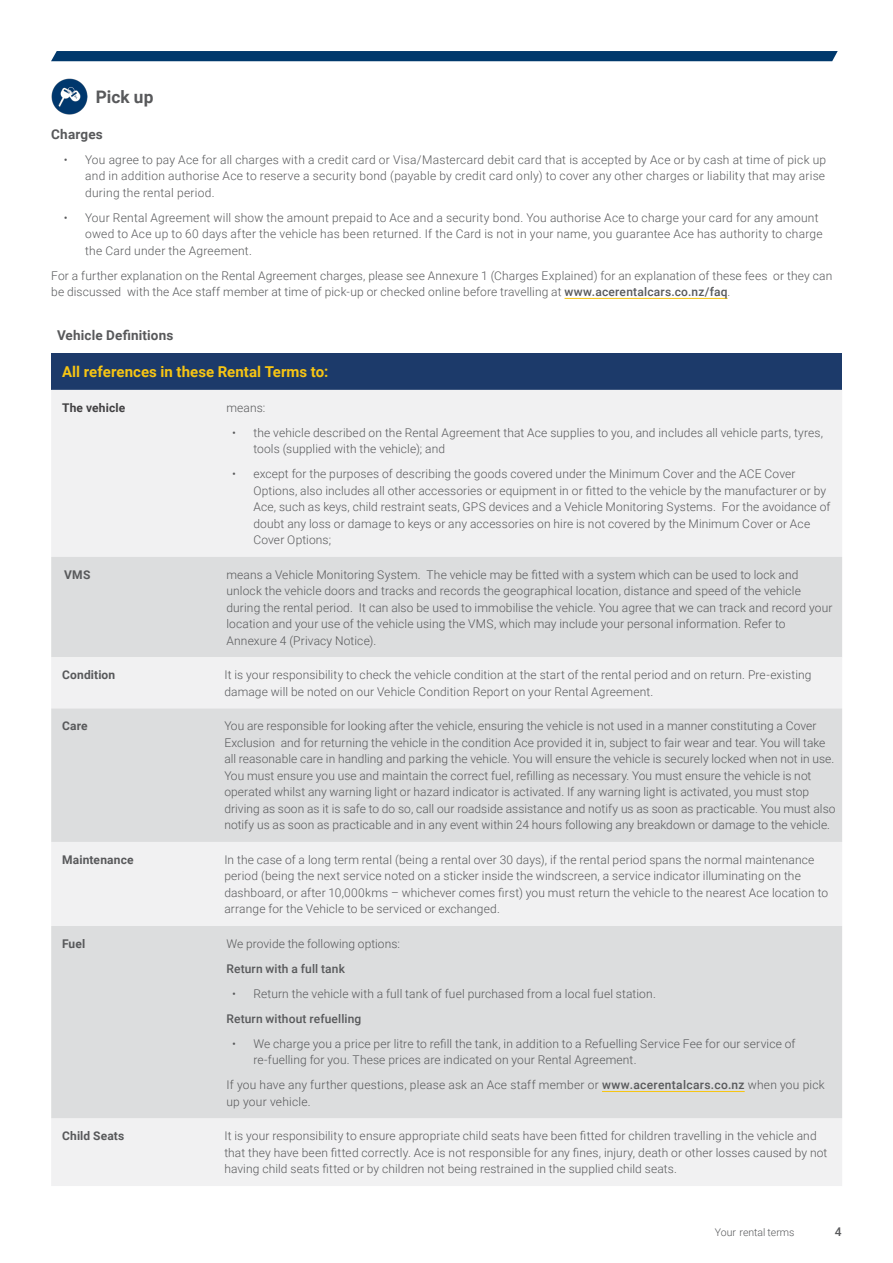
<style>
.page{position:relative;width:893px;height:1263px;background:#fff}
.page>*{position:absolute;margin:0;border:0;box-sizing:border-box;transform-origin:0 0}
.t1{font:700 17.25px "Roboto";color:#58595b}
.t2{font:700 15px "Roboto";color:#f7c513}
.t3{font:700 13.5px "Roboto";letter-spacing:.01em;color:#58595b}
.t4{font:300 12px/16.5px "Roboto";letter-spacing:.01em;color:#58595b}
.t5{font:500 12px "Roboto";letter-spacing:.01em;color:#58595b}
.t6{font:700 12px "Roboto";letter-spacing:.01em;color:#58595b}
.t7{font:700 12px "Roboto";letter-spacing:.015em;color:#414042}
.t8{font:300 10.5px "Roboto";color:#58595b}
.s1{font-weight:500}
</style>
<div class="page">
<div style="left:51px;top:51px;width:787px;height:10px;background:#00386c"></div>
<img style="left:51px;top:78px;width:36px;height:36px">
<hr style="left:564px;top:298px;width:163px;height:1px;background:#f7c513">
<div style="left:51px;top:353px;width:791px;height:37px;background:#1c3a6a"></div>
<div style="left:51px;top:390px;width:791px;height:167px;background:#f1f1f2"></div>
<div style="left:51px;top:557px;width:791px;height:100px;background:#dcddde"></div>
<div style="left:51px;top:657px;width:791px;height:51px;background:#f1f1f2"></div>
<div style="left:51px;top:708px;width:791px;height:134px;background:#dcddde"></div>
<svg style="left:51px;top:842px;width:791px;height:344px;fill:#dcddde"></svg>
<hr style="left:602px;top:1091px;width:143px;height:1px;background:#f7c513">
<h1 class="t1" style="left:96px;top:85px;width:59px">Pick up</h1>
<p class="t3" style="left:51px;top:124px;width:53px">Charges</p>
<p class="t4" style="left:85px;top:151px;width:742px;text-align:justify;text-indent:-21px">• You agree to pay Ace for all charges with a credit card or Visa/Mastercard debit card that is accepted by Ace or by cash at time of pick up and in addition authorise Ace to reserve a security bond (payable by credit card only) to cover any other charges or liability that may arise during the rental period.</p>
<p class="t4" style="left:85px;top:209px;width:739px;text-indent:-21px">• Your Rental Agreement will show the amount prepaid to Ace and a security bond. You authorise Ace to charge your card for any amount owed to Ace up to 60 days after the vehicle has been returned. If the Card is not in your name, you guarantee Ace has authority to charge the Card under the Agreement.</p>
<p class="t4" style="left:51px;top:267px;width:782px">For a further explanation on the Rental Agreement charges, please see Annexure 1 (Charges Explained) for an explanation of these fees or they can be discussed with the Ace staff member at time of pick-up or checked online before travelling at <span class="s1">www.acerentalcars.co.nz/faq</span>.</p>
<p class="t3" style="left:57px;top:326px;width:118px">Vehicle Definitions</p>
<p class="t2" style="left:62px;top:361px;width:268px">All references in these Rental Terms to:</p>
<p class="t7" style="left:62px;top:399px;width:65px">The vehicle</p>
<p class="t4" style="left:226px;top:399px;width:40px">means:</p>
<p class="t4" style="left:253px;top:424px;width:571px;text-indent:-21px">• the vehicle described on the Rental Agreement that Ace supplies to you, and includes all vehicle parts, tyres, tools (supplied with the vehicle); and</p>
<p class="t4" style="left:253px;top:465px;width:578px;text-indent:-21px">• except for the purposes of describing the goods covered under the Minimum Cover and the ACE Cover Options, also includes all other accessories or equipment in or fitted to the vehicle by the manufacturer or by Ace, such as keys, child restraint seats, GPS devices and a Vehicle Monitoring Systems. For the avoidance of doubt any loss or damage to keys or any accessories on hire is not covered by the Minimum Cover or Ace Cover Options;</p>
<p class="t6" style="left:64px;top:566px;width:28px">VMS</p>
<p class="t4" style="left:226px;top:566px;width:608px">means a Vehicle Monitoring System. The vehicle may be fitted with a system which can be used to lock and unlock the vehicle doors and tracks and records the geographical location, distance and speed of the vehicle during the rental period. It can also be used to immobilise the vehicle. You agree that we can track and record your location and your use of the vehicle using the VMS, which may include your personal information. Refer to Annexure 4 (Privacy Notice).</p>
<p class="t6" style="left:62px;top:666px;width:55px">Condition</p>
<p class="t4" style="left:224px;top:666px;width:589px">It is your responsibility to check the vehicle condition at the start of the rental period and on return. Pre-existing damage will be noted on our Vehicle Condition Report on your Rental Agreement.</p>
<p class="t6" style="left:62px;top:717px;width:27px">Care</p>
<p class="t4" style="left:224px;top:717px;width:613px">You are responsible for looking after the vehicle, ensuring the vehicle is not used in a manner constituting a Cover Exclusion and for returning the vehicle in the condition Ace provided it in, subject to fair wear and tear. You will take all reasonable care in handling and parking the vehicle. You will ensure the vehicle is securely locked when not in use.<br>You must ensure you use and maintain the correct fuel, refilling as necessary. You must ensure the vehicle is not operated whilst any warning light or hazard indicator is activated. If any warning light is activated, you must stop driving as soon as it is safe to do so, call our roadside assistance and notify us as soon as practicable. You must also notify us as soon as practicable and in any event within 24 hours following any breakdown or damage to the vehicle.</p>
<p class="t6" style="left:62px;top:851px;width:73px">Maintenance</p>
<p class="t4" style="left:224px;top:851px;width:605px">In the case of a long term rental (being a rental over 30 days), if the rental period spans the normal maintenance period (being the next service noted on a sticker inside the windscreen, a service indicator illuminating on the dashboard, or after 10,000kms – whichever comes first) you must return the vehicle to the nearest Ace location to arrange for the Vehicle to be serviced or exchanged.</p>
<p class="t6" style="left:62px;top:935px;width:25px">Fuel</p>
<p class="t4" style="left:226px;top:935px;width:175px">We provide the following options:</p>
<p class="t5" style="left:226px;top:960px;width:120px">Return with a full tank</p>
<p class="t4" style="left:232px;top:985px;width:425px">• Return the vehicle with a full tank of fuel purchased from a local fuel station.</p>
<p class="t5" style="left:226px;top:1010px;width:136px">Return without refuelling</p>
<p class="t4" style="left:253px;top:1035px;width:543px;text-indent:-21px">• We charge you a price per litre to refill the tank, in addition to a Refuelling Service Fee for our service of re-fuelling for you. These prices are indicated on your Rental Agreement.</p>
<p class="t4" style="left:226px;top:1076px;width:600px">If you have any further questions, please ask an Ace staff member or <span class="s1">www.acerentalcars.co.nz</span> when you pick up your vehicle.</p>
<p class="t6" style="left:62px;top:1127px;width:64px">Child Seats</p>
<p class="t4" style="left:224px;top:1127px;width:605px">It is your responsibility to ensure appropriate child seats have been fitted for children travelling in the vehicle and that they have been fitted correctly. Ace is not responsible for any fines, injury, death or other losses caused by not having child seats fitted or by children not being restrained in the supplied child seats.</p>
<p class="t8" style="left:715px;top:1225px;width:81px">Your rental terms</p>
<p class="t5" style="left:835px;top:1223px;width:8px">4</p>
</div>
